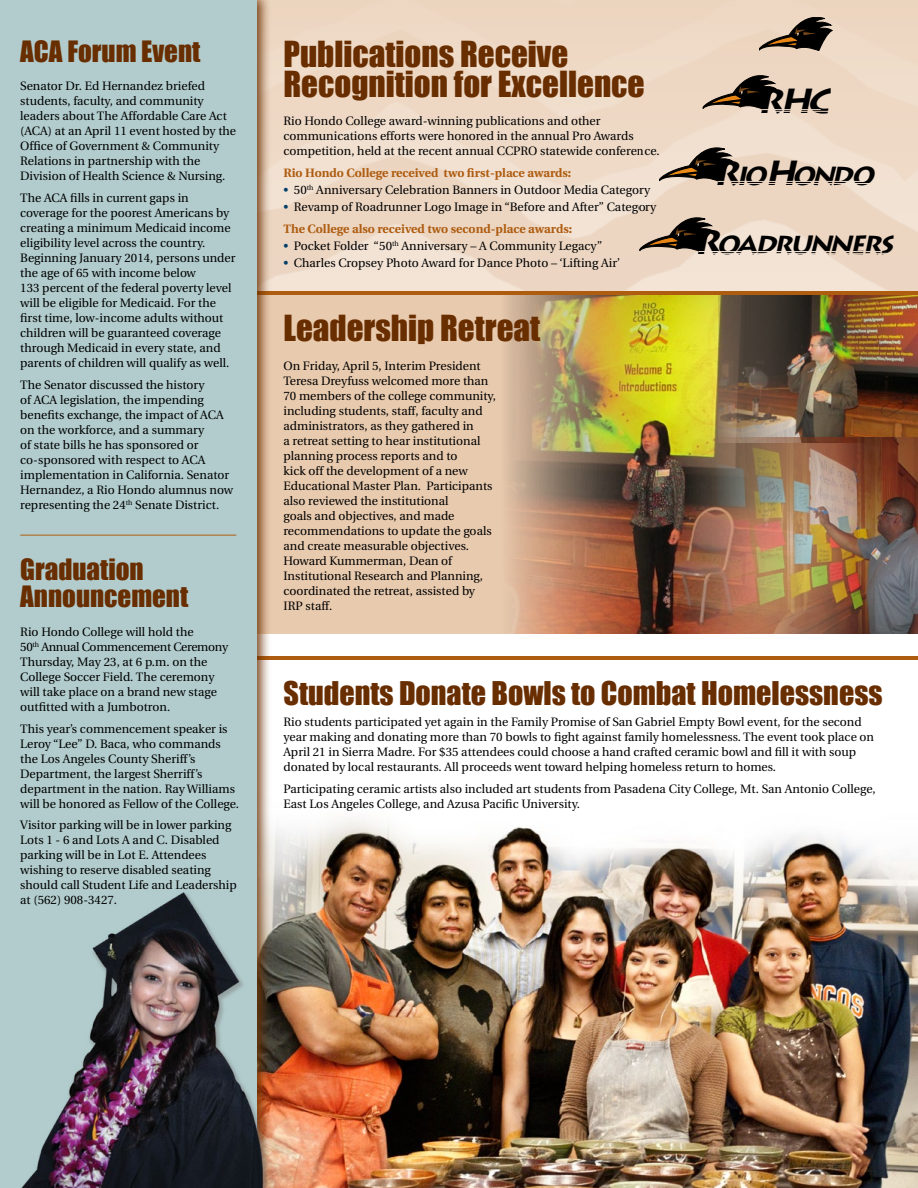
<style>
.page{position:relative;width:918px;height:1188px;background:#e8caae}
.page>*{position:absolute;margin:0;border:0;box-sizing:border-box;transform-origin:0 0}
.t1{font:italic 700 34.5px "Lithos";color:#000}
.t2{font:33px/30px "Impact";color:#692e00}
.t3{font:30px "Impact";color:#692e00}
.t4{font:27px/27px "Impact";color:#692e00}
.t5{font:italic 700 25.95px "Lithos";color:#000}
.t6{font:12.15px/15px "Utopia";color:#000}
.t7{font:700 12.15px "Utopia";color:#ae5c10}
.s1{color:#003e69}
.s2{font-weight:700;color:#ae5c10}
.s3{font-size:34.5px}
</style>
<div class="page">
<img style="left:272px;top:0;width:646px;height:291px">
<img style="left:507px;top:295px;width:212px;height:339px">
<img style="left:719px;top:295px;width:199px;height:143px">
<img style="left:711px;top:438px;width:207px;height:196px">
<hr style="left:189px;top:291px;width:729px;height:4px;background:#ae5c10">
<div style="left:236px;top:634px;width:682px;height:554px;background:#fff"></div>
<img style="left:272px;top:819px;width:646px;height:369px">
<hr style="left:189px;top:656px;width:729px;height:4px;background:#ae5c10">
<div style="left:0;top:0;width:272px;height:1188px;background:#692e00;opacity:.9"></div>
<div style="left:0;top:0;width:256px;height:1188px;background:#b2cccd"></div>
<hr style="left:20px;top:535px;width:216px;height:1px;background:#ae5c10">
<svg style="left:640px;top:218px;width:73px;height:33px;background:#7f7061"></svg>
<svg style="left:659px;top:148px;width:73px;height:33px;background:#817466"></svg>
<svg style="left:703px;top:76px;width:73px;height:33px;background:#7f7061"></svg>
<hr style="left:718px;top:181px;width:144px;height:1px;background:#fff">
<hr style="left:732px;top:183px;width:144px;height:1px;background:#fff">
<hr style="left:762px;top:109px;width:59px;height:1px;background:#fff">
<hr style="left:772px;top:111px;width:59px;height:1px;background:#fff">
<hr style="left:699px;top:251px;width:183px;height:1px;background:#fff">
<hr style="left:711px;top:253px;width:180px;height:1px;background:#fff">
<div style="left:759px;top:17px;width:78px;height:47px;background:#edd6c1"></div>
<svg style="left:759px;top:17px;width:73px;height:34px"></svg>
<img style="left:21px;top:891px;width:246px;height:297px">
<h3 class="t4" style="left:20px;top:37px;width:182px">ACA Forum Event</h3>
<p class="t6" style="left:20px;top:79px;width:217px">Senator Dr. Ed Hernandez briefed students, faculty, and community leaders about The Affordable Care Act (ACA) at an April 11 event hosted by the Office of Government &amp; Community Relations in partnership with the Division of Health Science &amp; Nursing.</p>
<p class="t6" style="left:20px;top:191px;width:217px">The ACA fills in current gaps in coverage for the poorest Americans by creating a minimum Medicaid income eligibility level across the country.<br>Beginning January 2014, persons under the age of 65 with income below<br>133 percent of the federal poverty level will be eligible for Medicaid. For the first time, low-income adults without children will be guaranteed coverage through Medicaid in every state, and parents of children will qualify as well.</p>
<p class="t6" style="left:20px;top:377px;width:214px">The Senator discussed the history<br>of ACA legislation, the impending benefits exchange, the impact of ACA on the workforce, and a summary<br>of state bills he has sponsored or co-sponsored with respect to ACA implementation in California. Senator Hernandez, a Rio Hondo alumnus now representing the 24<sup>th</sup> Senate District.</p>
<h3 class="t4" style="left:20px;top:556px;width:170px">Graduation<br>Announcement</h3>
<p class="t6" style="left:20px;top:624px;width:210px">Rio Hondo College will hold the<br>50<sup>th</sup> Annual Commencement Ceremony<br>Thursday, May 23, at 6 p.m. on the<br>College Soccer Field. The ceremony will take place on a brand new stage outfitted with a Jumbotron.</p>
<p class="t6" style="left:20px;top:721px;width:220px">This year’s commencement speaker is Leroy “Lee” D. Baca, who commands the Los Angeles County Sheriff’s Department, the largest Sherriff’s department in the nation. Ray Williams will be honored as Fellow of the College.</p>
<p class="t6" style="left:20px;top:818px;width:218px">Visitor parking will be in lower parking Lots 1 - 6 and Lots A and C. Disabled parking will be in Lot E. Attendees wishing to reserve disabled seating should call Student Life and Leadership at (562) 908-3427.</p>
<h2 class="t2" style="left:284px;top:38px;width:362px">Publications Receive<br>Recognition for Excellence</h2>
<p class="t6" style="left:284px;top:114px;width:378px">Rio Hondo College award-winning publications and other communications efforts were honored in the annual Pro Awards competition, held at the recent annual CCPRO statewide conference.</p>
<p class="t7" style="left:284px;top:166px;width:289px">Rio Hondo College received two first-place awards:</p>
<p class="t6" style="left:284px;top:183px;width:368px"><span class="s1">•</span> 50<sup>th</sup> Anniversary Celebration Banners in Outdoor Media Category</p>
<p class="t6" style="left:284px;top:196px;width:374px;line-height:21.8px"><span class="s1">•</span> Revamp of Roadrunner Logo Image in “Before and After” Category<br><span class="s2">The College also received two second-place awards:</span></p>
<p class="t6" style="left:284px;top:239px;width:320px"><span class="s1">•</span> Pocket Folder “50<sup>th</sup> Anniversary – A Community Legacy”</p>
<p class="t6" style="left:283px;top:256px;width:338px"><span class="s1">•</span> Charles Cropsey Photo Award for Dance Photo – ‘Lifting Air’</p>
<h2 class="t2" style="left:284px;top:313px;width:258px">Leadership Retreat</h2>
<p class="t6" style="left:284px;top:359px;width:214px">On Friday, April 5, Interim President Teresa Dreyfuss welcomed more than 70 members of the college community, including students, staff, faculty and administrators, as they gathered in<br>a retreat setting to hear institutional planning process reports and to<br>kick off the development of a new Educational Master Plan. Participants also reviewed the institutional<br>goals and objectives, and made recommendations to update the goals and create measurable objectives.<br>Howard Kummerman, Dean of Institutional Research and Planning, coordinated the retreat, assisted by IRP staff.</p>
<h1 class="t1" style="left:757px;top:80px;width:82px">RHc</h1>
<h3 class="t5" style="left:713px;top:161px;width:169px"><span class="s3">R</span>IO<span class="s3">H</span>ONDO</h3>
<h3 class="t5" style="left:694px;top:230px;width:207px"><span class="s3">R</span>OADRUNNERS</h3>
<h3 class="t3" style="left:284px;top:670px;width:601px">Students Donate Bowls to Combat Homelessness</h3>
<p class="t6" style="left:284px;top:715px;width:592px">Rio students participated yet again in the Family Promise of San Gabriel Empty Bowl event, for the second year making and donating more than 70 bowls to fight against family homelessness. The event took place on April 21 in Sierra Madre. For $35 attendees could choose a hand crafted ceramic bowl and fill it with soup donated by local restaurants. All proceeds went toward helping homeless return to homes.</p>
<p class="t6" style="left:284px;top:782px;width:594px">Participating ceramic artists also included art students from Pasadena City College, Mt. San Antonio College,<br>East Los Angeles College, and Azusa Pacific University.</p>
</div>
